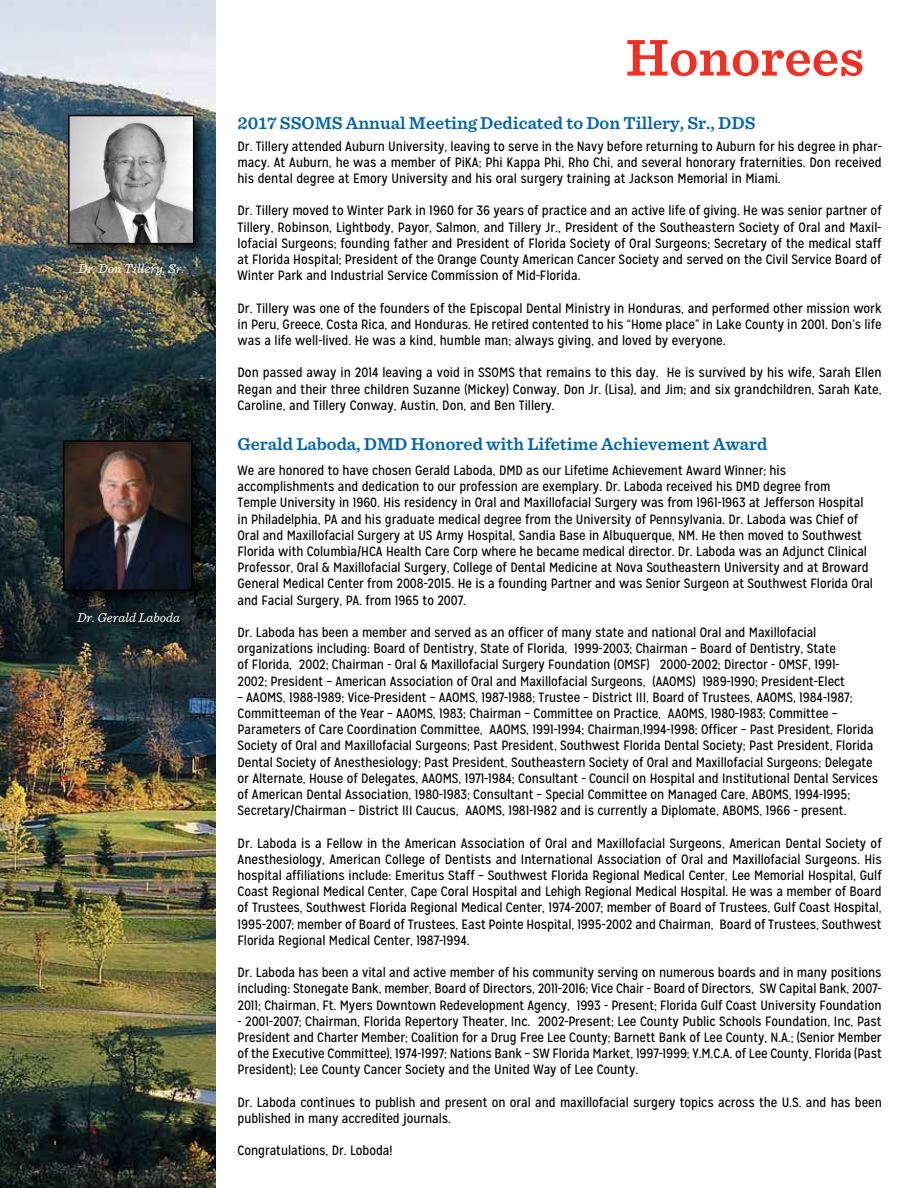
<style>
.page{position:relative;width:918px;height:1188px;background:#fff}
.page>*{position:absolute;margin:0;border:0;box-sizing:border-box;transform-origin:0 0}
.t1{font:600 54px "Sentinel";color:#ee3124}
.t2{font:600 18px "Sentinel";color:#0063af}
.t3{font:13.5px/16.2px "Mission Gothic";letter-spacing:-.005em;color:#000;text-align:justify}
.t4{font:italic 13.5px "Sentinel";color:#fff}
</style>
<div class="page">
<img style="left:0;top:0;width:216px;height:1188px">
<div style="left:59px;top:437px;width:150px;height:170px;background:#000;opacity:.75"></div>
<img style="left:66px;top:443px;width:124px;height:145px">
<div style="left:63px;top:440px;width:130px;height:151px;border:2px solid #000"></div>
<div style="left:64px;top:111px;width:147px;height:150px;background:#000;opacity:.75"></div>
<img style="left:71px;top:118px;width:120px;height:123px">
<div style="left:68px;top:115px;width:126px;height:129px;border:2px solid #000"></div>
<p class="t4" style="left:78px;top:258px;width:108px">Dr. Don Tillery, Sr.</p>
<p class="t4" style="left:77px;top:607px;width:105px">Dr. Gerald Laboda</p>
<h1 class="t1" style="left:626px;top:16px;width:240px">Honorees</h1>
<h2 class="t2" style="left:238px;top:109px;width:519px">2017 SSOMS Annual Meeting Dedicated to Don Tillery, Sr., DDS</h2>
<p class="t3" style="left:238px;top:138px;width:646px">Dr. Tillery attended Auburn University, leaving to serve in the Navy before returning to Auburn for his degree in phar&shy;macy. At Auburn, he was a member of PiKA; Phi Kappa Phi, Rho Chi, and several honorary fraternities. Don received his dental degree at Emory University and his oral surgery training at Jackson Memorial in Miami.</p>
<p class="t3" style="left:238px;top:203px;width:646px">Dr. Tillery moved to Winter Park in 1960 for 36 years of practice and an active life of giving. He was senior partner of Tillery, Robinson, Lightbody, Payor, Salmon, and Tillery Jr., President of the Southeastern Society of Oral and Maxil&shy;lofacial Surgeons; founding father and President of Florida Society of Oral Surgeons; Secretary of the medical staff at Florida Hospital; President of the Orange County American Cancer Society and served on the Civil Service Board of Winter Park and Industrial Service Commission of Mid-Florida.</p>
<p class="t3" style="left:238px;top:300px;width:646px">Dr. Tillery was one of the founders of the Episcopal Dental Ministry in Honduras, and performed other mission work in Peru, Greece, Costa Rica, and Honduras. He retired contented to his “Home place” in Lake County in 2001. Don’s life was a life well-lived. He was a kind, humble man; always giving, and loved by everyone.</p>
<p class="t3" style="left:238px;top:365px;width:646px">Don passed away in 2014 leaving a void in SSOMS that remains to this day. He is survived by his wife, Sarah Ellen Regan and their three children Suzanne (Mickey) Conway, Don Jr. (Lisa), and Jim; and six grandchildren, Sarah Kate, Caroline, and Tillery Conway, Austin, Don, and Ben Tillery.</p>
<h2 class="t2" style="left:238px;top:430px;width:531px">Gerald Laboda, DMD Honored with Lifetime Achievement Award</h2>
<p class="t3" style="left:238px;top:462px;width:637px;text-align:left">We are honored to have chosen Gerald Laboda, DMD as our Lifetime Achievement Award Winner; his accomplishments and dedication to our profession are exemplary. Dr. Laboda received his DMD degree from<br>Temple University in 1960. His residency in Oral and Maxillofacial Surgery was from 1961-1963 at Jefferson Hospital in Philadelphia, PA and his graduate medical degree from the University of Pennsylvania. Dr. Laboda was Chief of Oral and Maxillofacial Surgery at US Army Hospital, Sandia Base in Albuquerque, NM. He then moved to Southwest Florida with Columbia/HCA Health Care Corp where he became medical director. Dr. Laboda was an Adjunct Clinical Professor, Oral &amp; Maxillofacial Surgery, College of Dental Medicine at Nova Southeastern University and at Broward General Medical Center from 2008-2015. He is a founding Partner and was Senior Surgeon at Southwest Florida Oral and Facial Surgery, PA. from 1965 to 2007.</p>
<p class="t3" style="left:238px;top:624px;width:609px;text-align:left">Dr. Laboda has been a member and served as an officer of many state and national Oral and Maxillofacial organizations including: Board of Dentistry, State of Florida, 1999-2003; Chairman – Board of Dentistry, State of Florida, 2002; Chairman - Oral &amp; Maxillofacial Surgery Foundation (OMSF) 2000-2002; Director - OMSF, 1991- 2002; President – American Association of Oral and Maxillofacial Surgeons, (AAOMS) 1989-1990; President-Elect</p>
<p class="t3" style="left:238px;top:689px;width:642px;text-align:left">– AAOMS, 1988-1989; Vice-President – AAOMS, 1987-1988; Trustee – District III, Board of Trustees, AAOMS, 1984-1987; Committeeman of the Year – AAOMS, 1983; Chairman – Committee on Practice, AAOMS, 1980-1983; Committee – Parameters of Care Coordination Committee, AAOMS, 1991-1994; Chairman,1994-1998; Officer – Past President, Florida Society of Oral and Maxillofacial Surgeons; Past President, Southwest Florida Dental Society; Past President, Florida Dental Society of Anesthesiology; Past President, Southeastern Society of Oral and Maxillofacial Surgeons; Delegate or Alternate, House of Delegates, AAOMS, 1971-1984; Consultant - Council on Hospital and Institutional Dental Services of American Dental Association, 1980-1983; Consultant – Special Committee on Managed Care, ABOMS, 1994-1995; Secretary/Chairman – District III Caucus, AAOMS, 1981-1982 and is currently a Diplomate, ABOMS, 1966 - present.</p>
<p class="t3" style="left:238px;top:835px;width:646px">Dr. Laboda is a Fellow in the American Association of Oral and Maxillofacial Surgeons, American Dental Society of Anesthesiology, American College of Dentists and International Association of Oral and Maxillofacial Surgeons. His hospital affiliations include: Emeritus Staff – Southwest Florida Regional Medical Center, Lee Memorial Hospital, Gulf Coast Regional Medical Center, Cape Coral Hospital and Lehigh Regional Medical Hospital. He was a member of Board of Trustees, Southwest Florida Regional Medical Center, 1974-2007; member of Board of Trustees, Gulf Coast Hospital, 1995-2007; member of Board of Trustees, East Pointe Hospital, 1995-2002 and Chairman, Board of Trustees, Southwest Florida Regional Medical Center, 1987-1994.</p>
<p class="t3" style="left:238px;top:965px;width:646px">Dr. Laboda has been a vital and active member of his community serving on numerous boards and in many positions including: Stonegate Bank, member, Board of Directors, 2011-2016; Vice Chair - Board of Directors, SW Capital Bank, 2007- 2011; Chairman, Ft. Myers Downtown Redevelopment Agency, 1993 - Present; Florida Gulf Coast University Foundation</p>
<p class="t3" style="left:238px;top:1013px;width:646px">- 2001-2007; Chairman, Florida Repertory Theater, Inc. 2002-Present; Lee County Public Schools Foundation, Inc, Past President and Charter Member; Coalition for a Drug Free Lee County; Barnett Bank of Lee County, N.A.; (Senior Member of the Executive Committee), 1974-1997; Nations Bank – SW Florida Market, 1997-1999; Y.M.C.A. of Lee County, Florida (Past President); Lee County Cancer Society and the United Way of Lee County.</p>
<p class="t3" style="left:238px;top:1094px;width:646px">Dr. Laboda continues to publish and present on oral and maxillofacial surgery topics across the U.S. and has been published in many accredited journals.</p>
<p class="t3" style="left:238px;top:1143px;width:156px">Congratulations, Dr. Loboda!</p>
</div>
